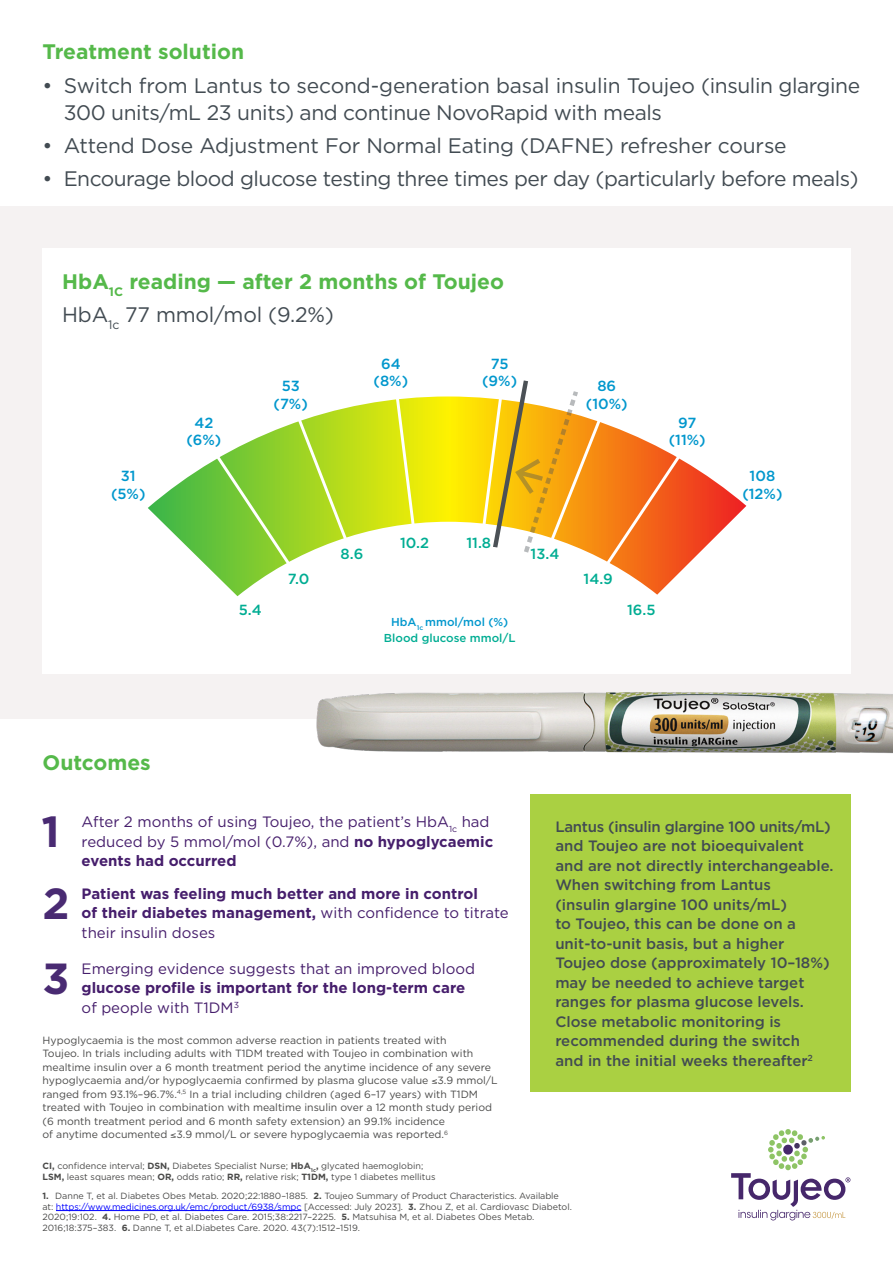
<style>
.page{position:relative;width:893px;height:1263px;background:#fff}
.page>*{position:absolute;margin:0;border:0;box-sizing:border-box;transform-origin:0 0}
.t1{font:700 43.5px "Gotham";color:#492a72}
.t2{font:21px/27px "Gotham";letter-spacing:-.02em;color:#424b52}
.t3{font:700 21px "Gotham";color:#55b94a}
.t4{font:500 15px/19.5px "Gotham";color:#424b52}
.t5{font:15px/19.5px "Gotham";color:#461e6c}
.t6{font:700 15px/19.5px "Gotham";color:#461e6c}
.t7{font:500 14.7px/17.5px "Gotham";color:#0097cd;text-align:center}
.t8{font:500 14.7px "Gotham";color:#00ad93}
.t9{font:500 11.55px "Gotham";color:#00ad93}
.t10{font:500 11.55px "Gotham";color:#0097cd}
.t11{font:10.5px/13.5px "Gotham";color:#4a4a49}
.t12{font:9px/10.8px "Gotham";color:#4a4a49}
.s1{font-weight:700}
.s2{font-weight:400}
.s3{color:#00f}
</style>
<div class="page">
<div style="left:0;top:206px;width:893px;height:513px;background:#f5f2f2"></div>
<div style="left:42px;top:249px;width:808px;height:425px;background:#fff"></div>
<svg style="left:148px;top:404px;width:218px;height:193px"></svg>
<svg style="left:639px;top:437px;width:108px;height:158px"></svg>
<svg style="left:366px;top:396px;width:80px;height:136px;background:#e4eb24"></svg>
<svg style="left:446px;top:380px;width:193px;height:201px"></svg>
<img style="left:316px;top:692px;width:577px;height:62px">
<div style="left:530px;top:794px;width:320px;height:297px;background:#aad042"></div>
<hr style="left:56px;top:1210px;width:245px;height:1px;background:#00f">
<svg style="left:731px;top:1129px;width:119px;height:91px"></svg>
<p class="t3" style="left:42px;top:38px;width:203px">Treatment solution</p>
<p class="t2" style="left:64px;top:71px;width:798px;text-indent:-21px">• Switch from Lantus to second-generation basal insulin Toujeo (insulin glargine<br>300 units/mL 23 units) and continue NovoRapid with meals</p>
<p class="t2" style="left:42px;top:132px;width:746px">• Attend Dose Adjustment For Normal Eating (DAFNE) refresher course</p>
<p class="t2" style="left:42px;top:165px;width:817px">• Encourage blood glucose testing three times per day (particularly before meals)</p>
<p class="t3" style="left:62px;top:268px;width:443px">HbA<sub>1C</sub> reading — after 2 months of Toujeo</p>
<p class="t2" style="left:62px;top:301px;width:273px">HbA<sub>1c</sub> 77 mmol/mol (9.2%)</p>
<p class="t7" style="left:374px;top:355px;width:36px">64 (8%)</p>
<p class="t7" style="left:482px;top:355px;width:36px">75 (9%)</p>
<p class="t7" style="left:274px;top:377px;width:36px">53 (7%)</p>
<p class="t7" style="left:586px;top:377px;width:43px">86 (10%)</p>
<p class="t7" style="left:186px;top:414px;width:36px">42 (6%)</p>
<p class="t7" style="left:669px;top:414px;width:38px">97 (11%)</p>
<p class="t7" style="left:111px;top:467px;width:36px">31 (5%)</p>
<p class="t7" style="left:742px;top:467px;width:42px">108 (12%)</p>
<p class="t8" style="left:400px;top:533px;width:31px">10.2</p>
<p class="t8" style="left:466px;top:533px;width:26px">11.8</p>
<p class="t8" style="left:341px;top:544px;width:24px">8.6</p>
<p class="t8" style="left:531px;top:544px;width:30px">13.4</p>
<p class="t8" style="left:288px;top:569px;width:23px">7.0</p>
<p class="t8" style="left:584px;top:569px;width:31px">14.9</p>
<p class="t8" style="left:239px;top:600px;width:25px">5.4</p>
<p class="t8" style="left:627px;top:600px;width:30px">16.5</p>
<p class="t10" style="left:391px;top:615px;width:119px">HbA<sub>1c</sub> mmol/mol (%)</p>
<p class="t9" style="left:384px;top:630px;width:133px">Blood glucose mmol/L</p>
<p class="t3" style="left:43px;top:749px;width:110px">Outcomes</p>
<p class="t1" style="left:42px;top:803px;width:20px">1</p>
<p class="t1" style="left:43px;top:875px;width:29px">2</p>
<p class="t1" style="left:43px;top:950px;width:29px">3</p>
<p class="t5" style="left:82px;top:812px;width:413px">After 2 months of using Toujeo, the patient’s HbA<sub>1c</sub> had reduced by 5 mmol/mol (0.7%), and <span class="s1">no hypoglycaemic events had occurred</span></p>
<p class="t6" style="left:82px;top:883px;width:429px">Patient was feeling much better and more in control<br>of their diabetes management, <span class="s2">with confidence to titrate their insulin doses</span></p>
<p class="t5" style="left:82px;top:958px;width:395px">Emerging evidence suggests that an improved blood <span class="s1">glucose profile is important for the long-term care </span>of people with T1DM<sup>3</sup></p>
<p class="t11" style="left:43px;top:1033px;width:457px">Hypoglycaemia is the most common adverse reaction in patients treated with<br>Toujeo. In trials including adults with T1DM treated with Toujeo in combination with mealtime insulin over a 6 month treatment period the anytime incidence of any severe hypoglycaemia and/or hypoglycaemia confirmed by plasma glucose value ≤3.9 mmol/L ranged from 93.1%–96.7%.<sup>4,5</sup> In a trial including children (aged 6–17 years) with T1DM treated with Toujeo in combination with mealtime insulin over a 12 month study period (6 month treatment period and 6 month safety extension) an 99.1% incidence<br>of anytime documented ≤3.9 mmol/L or severe hypoglycaemia was reported.<sup>6</sup></p>
<p class="t4" style="left:555px;top:816px;width:280px">Lantus (insulin glargine 100 units/mL) and Toujeo are not bioequivalent and are not directly interchangeable.<br>When switching from Lantus<br>(insulin glargine 100 units/mL)<br>to Toujeo, this can be done on a unit-to-unit basis, but a higher Toujeo dose (approximately 10–18%) may be needed to achieve target ranges for plasma glucose levels.<br>Close metabolic monitoring is recommended during the switch<br>and in the initial weeks thereafter<sup>2</sup></p>
<p class="t12" style="left:43px;top:1160px;width:395px"><span class="s1">CI,</span> confidence interval; <span class="s1">DSN,</span> Diabetes Specialist Nurse; <span class="s1">HbA</span><sub>1c</sub><span class="s1">,</span> glycated haemoglobin;<br><span class="s1">LSM,</span> least squares mean; <span class="s1">OR,</span> odds ratio; <span class="s1">RR,</span> relative risk; <span class="s1">T1DM,</span> type 1 diabetes mellitus</p>
<p class="t12" style="left:43px;top:1190px;width:531px"><span class="s1">1.</span> Danne T, et al. Diabetes Obes Metab. 2020;22:1880–1885. <span class="s1">2.</span> Toujeo Summary of Product Characteristics. Available at: <span class="s3">https://www.medicines.org.uk/emc/product/6938/smpc</span> [Accessed: July 2023]. <span class="s1">3.</span> Zhou Z, et al. Cardiovasc Diabetol.<br>2020;19:102. <span class="s1">4.</span> Home PD, et al. Diabetes Care. 2015;38:2217–2225. <span class="s1">5.</span> Matsuhisa M, et al. Diabetes Obes Metab.<br>2016;18:375–383. <span class="s1">6.</span> Danne T, et al.Diabetes Care. 2020. 43(7):1512–1519.</p>
</div>
